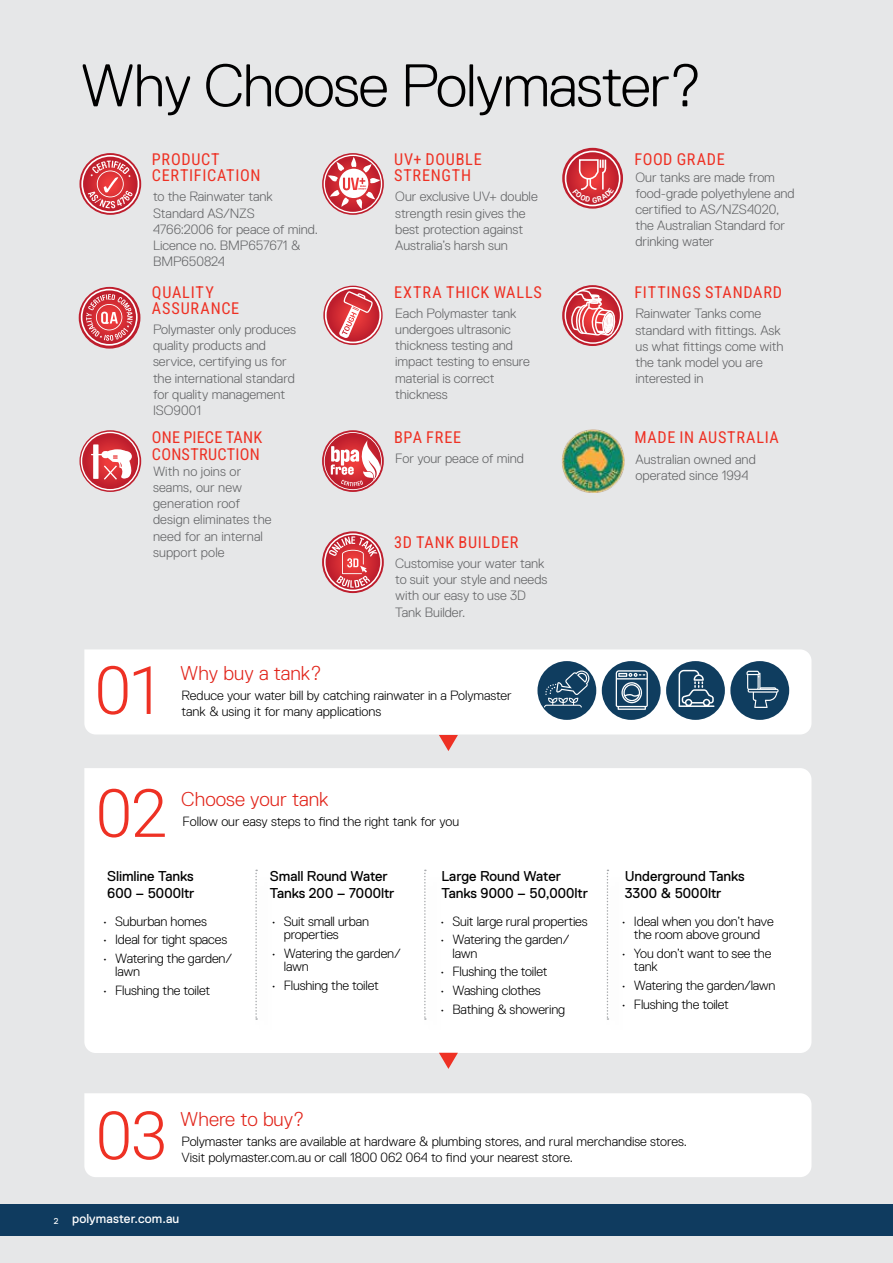
<style>
.page{position:relative;width:893px;height:1263px;background:#e6e7e8}
.page>*{position:absolute;margin:0;border:0;box-sizing:border-box;transform-origin:0 0}
.t1{font:300 66.75px "Roboto";color:#ee3124}
.t2{font:300 60px "Replica Std";letter-spacing:-.02em;color:#000}
.t3{font:300 20.1px "Replica Std";color:#e1251b}
.t4{font:16.2px/16.2px "Roboto Condensed";letter-spacing:.045em;color:#ee3124}
.t5{font:16.2px/16.2px "Roboto Condensed";letter-spacing:.01em;color:#ee3124}
.t6{font:14.25px/17.1px "Replica Std";letter-spacing:-.005em;color:#000}
.t7{font:300 13.5px/16.2px "Replica Std";letter-spacing:-.005em;color:#636466}
.t8{font:300 13.35px/13.5px "Replica Std";letter-spacing:-.01em;color:#000}
.t9{font:12.9px "Replica Std";letter-spacing:.01em;color:#fff}
.s1{font-size:8.55px}
</style>
<div class="page">
<div style="left:0;top:1204px;width:893px;height:32px;background:#0f3b5f"></div>
<div style="left:84px;top:649px;width:727px;height:85px;background:#fff"></div>
<svg style="left:322px;top:430px;width:62px;height:62px"></svg>
<svg style="left:324px;top:432px;width:60px;height:58px"></svg>
<img style="left:562px;top:429px;width:63px;height:64px">
<div style="left:84px;top:1093px;width:727px;height:84px;background:#fff"></div>
<svg style="left:439px;top:735px;width:19px;height:16px"></svg>
<div style="left:84px;top:768px;width:727px;height:285px;background:#fff"></div>
<svg style="left:439px;top:1053px;width:19px;height:16px"></svg>
<div style="left:251px;top:867px;width:28px;height:172px;background:#fefefe"></div>
<svg style="left:255px;top:870px;width:2px;height:150px"></svg>
<div style="left:419px;top:867px;width:28px;height:172px;background:#fefefe"></div>
<svg style="left:424px;top:870px;width:2px;height:150px"></svg>
<div style="left:602px;top:867px;width:28px;height:172px;background:#fefefe"></div>
<svg style="left:607px;top:870px;width:1px;height:150px"></svg>
<div style="left:730px;top:661px;width:59px;height:59px;background:#0f3d5f;border-radius:50%"></div>
<svg style="left:746px;top:671px;width:33px;height:37px"></svg>
<div style="left:666px;top:661px;width:59px;height:59px;background:#0f3d5f;border-radius:50%"></div>
<svg style="left:679px;top:670px;width:35px;height:37px"></svg>
<div style="left:602px;top:661px;width:59px;height:59px;background:#0f3d5f;border-radius:50%"></div>
<svg style="left:616px;top:670px;width:32px;height:40px"></svg>
<div style="left:537px;top:661px;width:59px;height:59px;background:#0f3d5f;border-radius:50%"></div>
<svg style="left:544px;top:670px;width:45px;height:37px"></svg>
<svg style="left:79px;top:287px;width:61px;height:62px"></svg>
<svg style="left:81px;top:289px;width:57px;height:57px;background:#da7076"></svg>
<svg style="left:79px;top:430px;width:62px;height:62px"></svg>
<svg style="left:91px;top:444px;width:41px;height:37px;background:#e78a8e"></svg>
<div style="left:81px;top:432px;width:59px;height:58px;border:1px solid #fff;border-radius:50%"></div>
<svg style="left:562px;top:148px;width:61px;height:61px"></svg>
<div style="left:565px;top:151px;width:55px;height:55px;border:2px solid #fff;border-radius:50%"></div>
<svg style="left:564px;top:286px;width:58px;height:59px"></svg>
<svg style="left:325px;top:286px;width:57px;height:58px"></svg>
<svg style="left:79px;top:153px;width:62px;height:62px"></svg>
<svg style="left:81px;top:155px;width:58px;height:58px;background:#da7076"></svg>
<svg style="left:322px;top:153px;width:62px;height:62px"></svg>
<svg style="left:324px;top:155px;width:58px;height:58px;background:#dd868c"></svg>
<svg style="left:322px;top:531px;width:62px;height:62px"></svg>
<svg style="left:324px;top:533px;width:58px;height:58px;background:#da7177"></svg>
<svg style="left:573px;top:158px;width:41px;height:45px;background:#d84b52"></svg>
<h2 class="t2" style="left:80px;top:52px;width:623px">Why Choose Polymaster?</h2>
<p class="t4" style="left:152px;top:151px;width:110px">PRODUCT<br>CERTIFICATION</p>
<p class="t7" style="left:153px;top:189px;width:167px">to the Rainwater tank<br>Standard AS/NZS<br>4766:2006 for peace of mind.<br>Licence no. BMP657671 &amp;<br>BMP650824</p>
<p class="t4" style="left:152px;top:283px;width:89px">QUALITY<br>ASSURANCE</p>
<p class="t7" style="left:153px;top:321px;width:145px">Polymaster only produces quality products and service, certifying us for the international standard for quality management<br>ISO9001</p>
<p class="t5" style="left:152px;top:429px;width:112px">ONE PIECE TANK<br>CONSTRUCTION</p>
<p class="t7" style="left:153px;top:463px;width:120px">With no joins or seams, our new generation roof design eliminates the need for an internal support pole</p>
<p class="t4" style="left:394px;top:151px;width:89px">UV+ DOUBLE<br>STRENGTH</p>
<p class="t7" style="left:395px;top:189px;width:144px">Our exclusive UV+ double strength resin gives the best protection against<br>Australia’s harsh sun</p>
<p class="t4" style="left:394px;top:283px;width:149px">EXTRA THICK WALLS</p>
<p class="t7" style="left:395px;top:305px;width:136px">Each Polymaster tank undergoes ultrasonic thickness testing and impact testing to ensure material is correct thickness</p>
<p class="t4" style="left:394px;top:429px;width:69px">BPA FREE</p>
<p class="t7" style="left:395px;top:451px;width:130px">For your peace of mind</p>
<p class="t4" style="left:394px;top:533px;width:126px">3D TANK BUILDER</p>
<p class="t7" style="left:395px;top:555px;width:154px">Customise your water tank to suit your style and needs with our easy to use 3D<br>Tank Builder.</p>
<h1 class="t1" style="left:94px;top:643px;width:72px">01</h1>
<h3 class="t3" style="left:180px;top:662px;width:143px">Why buy a tank?</h3>
<p class="t8" style="left:182px;top:687px;width:332px;line-height:16px">Reduce your water bill by catching rainwater in a Polymaster tank &amp; using it for many applications</p>
<h1 class="t1" style="left:95px;top:766px;width:74px">02</h1>
<h3 class="t3" style="left:181px;top:788px;width:149px">Choose your tank</h3>
<p class="t8" style="left:183px;top:815px;width:278px">Follow our easy steps to find the right tank for you</p>
<p class="t6" style="left:107px;top:867px;width:89px">Slimline Tanks<br>600 – 5000ltr</p>
<p class="t8" style="left:102px;top:914px;width:106px">• Suburban homes</p>
<p class="t8" style="left:102px;top:933px;width:126px">• Ideal for tight spaces</p>
<p class="t8" style="left:115px;top:952px;width:119px;text-indent:-13px">• Watering the garden/ lawn</p>
<p class="t8" style="left:102px;top:984px;width:109px">• Flushing the toilet</p>
<p class="t6" style="left:270px;top:867px;width:126px">Small Round Water<br>Tanks 200 – 7000ltr</p>
<p class="t8" style="left:284px;top:914px;width:87px;text-indent:-13px">• Suit small urban properties</p>
<p class="t8" style="left:284px;top:946px;width:119px;text-indent:-13px">• Watering the garden/ lawn</p>
<p class="t8" style="left:271px;top:979px;width:109px">• Flushing the toilet</p>
<p class="t6" style="left:441px;top:867px;width:148px">Large Round Water<br>Tanks 9000 – 50,000ltr</p>
<p class="t8" style="left:440px;top:914px;width:149px">• Suit large rural properties</p>
<p class="t8" style="left:452px;top:933px;width:119px;text-indent:-13px">• Watering the garden/ lawn</p>
<p class="t8" style="left:440px;top:965px;width:109px">• Flushing the toilet</p>
<p class="t8" style="left:440px;top:984px;width:103px">• Washing clothes</p>
<p class="t8" style="left:440px;top:1002px;width:127px">• Bathing &amp; showering</p>
<p class="t4" style="left:634px;top:151px;width:92px">FOOD GRADE</p>
<p class="t7" style="left:635px;top:169px;width:161px">Our tanks are made from food-grade polyethylene and certified to AS/NZS4020, the Australian Standard for drinking water</p>
<p class="t4" style="left:634px;top:284px;width:149px">FITTINGS STANDARD</p>
<p class="t7" style="left:635px;top:306px;width:150px">Rainwater Tanks come standard with fittings. Ask us what fittings come with the tank model you are interested in</p>
<p class="t4" style="left:634px;top:429px;width:146px">MADE IN AUSTRALIA</p>
<p class="t7" style="left:635px;top:451px;width:122px">Australian owned and operated since 1994</p>
<p class="t6" style="left:625px;top:867px;width:122px">Underground Tanks<br>3300 &amp; 5000ltr</p>
<p class="t8" style="left:621px;top:914px;width:154px;text-align:center">• Ideal when you don’t have the room above ground</p>
<p class="t8" style="left:634px;top:946px;width:139px;text-indent:-13px">• You don’t want to see the tank</p>
<p class="t8" style="left:621px;top:979px;width:156px">• Watering the garden/lawn</p>
<p class="t8" style="left:621px;top:997px;width:109px">• Flushing the toilet</p>
<h1 class="t1" style="left:95px;top:1089px;width:74px">03</h1>
<h3 class="t3" style="left:180px;top:1108px;width:126px">Where to buy?</h3>
<p class="t8" style="left:182px;top:1133px;width:507px;line-height:16px">Polymaster tanks are available at hardware &amp; plumbing stores, and rural merchandise stores.<br>Visit polymaster.com.au or call 1800 062 064 to find your nearest store.</p>
<p class="t9" style="left:54px;top:1211px;width:127px"><span class="s1">2</span> polymaster.com.au</p>
</div>
